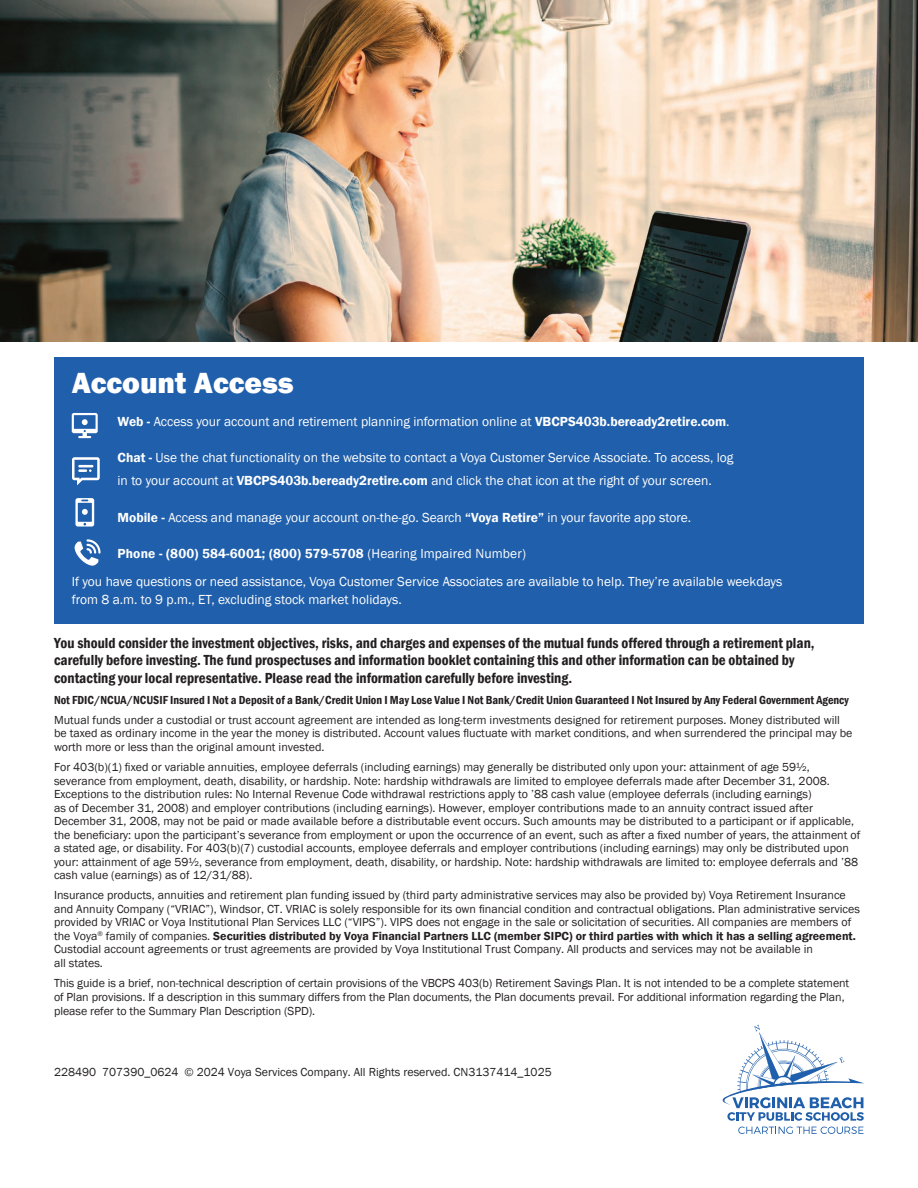
<style>
.page{position:relative;width:918px;height:1188px;background:#fff}
.page>*{position:absolute;margin:0;border:0;box-sizing:border-box;transform-origin:0 0}
.V-Body_Text{font:800 30px "Franklin Gothic";color:#fff}
.V-Body_Intro_Grey{font:600 condensed 15px/17.2px "Franklin Gothic";color:#231f20}
.V-Body_Text-2{font:13.5px/18px "Franklin Gothic";color:#fff}
.V-Body_Text-3{font:600 13.5px "Franklin Gothic";letter-spacing:.01em;color:#fff}
.V-Body_Intro_Grey-2{font:12px/13.5px "Franklin Gothic";color:#231f20}
.V-Body_Intro_Grey-3{font:600 condensed 12px "Franklin Gothic";color:#231f20}
.s1{font-weight:600}
.s2{font-weight:400}
</style>
<div class="page">
<div style="left:54px;top:357px;width:810px;height:267px;background:#205fab"></div>
<svg style="left:72px;top:413px;width:26px;height:25px"></svg>
<svg style="left:75px;top:539px;width:26px;height:27px"></svg>
<svg style="left:72px;top:457px;width:28px;height:28px"></svg>
<svg style="left:75px;top:498px;width:19px;height:29px"></svg>
<img style="left:0;top:0;width:918px;height:341px">
<svg style="left:738px;top:1127px;width:126px;height:7px"></svg>
<svg style="left:722px;top:1025px;width:142px;height:96px"></svg>
<p class="V-Body_Text" style="left:72px;top:363px;width:224px">Account Access</p>
<p class="V-Body_Text-2" style="left:118px;top:413px;width:614px"><span class="s1">Web -</span> Access your account and retirement planning information online at <span class="s1">VBCPS403b.beready2retire.com</span>.</p>
<p class="V-Body_Text-2" style="left:118px;top:448px;width:617px"><span class="s1">Chat -</span> Use the chat functionality on the website to contact a Voya Customer Service Associate. To access, log</p>
<p class="V-Body_Text-2" style="left:118px;top:472px;width:596px">in to your account at <span class="s1">VBCPS403b.beready2retire.com</span> and click the chat icon at the right of your screen.</p>
<p class="V-Body_Text-2" style="left:118px;top:508px;width:575px"><span class="s1">Mobile -</span> Access and manage your account on-the-go. Search <span class="s1">“Voya Retire”</span> in your favorite app store.</p>
<p class="V-Body_Text-3" style="left:118px;top:545px;width:410px">Phone - (800) 584-6001; (800) 579-5708 <span class="s2">(Hearing Impaired Number)</span></p>
<p class="V-Body_Text-2" style="left:72px;top:573px;width:712px">If you have questions or need assistance, Voya Customer Service Associates are available to help. They’re available weekdays from 8 a.m. to 9 p.m., ET, excluding stock market holidays.</p>
<p class="V-Body_Intro_Grey" style="left:54px;top:634px;width:762px">You should consider the investment objectives, risks, and charges and expenses of the mutual funds offered through a retirement plan, carefully before investing. The fund prospectuses and information booklet containing this and other information can be obtained by contacting your local representative. Please read the information carefully before investing.</p>
<p class="V-Body_Intro_Grey-3" style="left:54px;top:692px;width:796px">Not FDIC/NCUA/NCUSIF Insured I Not a Deposit of a Bank/Credit Union I May Lose Value I Not Bank/Credit Union Guaranteed I Not Insured by Any Federal Government Agency</p>
<p class="V-Body_Intro_Grey-2" style="left:54px;top:713px;width:800px">Mutual funds under a custodial or trust account agreement are intended as long-term investments designed for retirement purposes. Money distributed will be taxed as ordinary income in the year the money is distributed. Account values fluctuate with market conditions, and when surrendered the principal may be worth more or less than the original amount invested.</p>
<p class="V-Body_Intro_Grey-2" style="left:54px;top:761px;width:808px">For 403(b)(1) fixed or variable annuities, employee deferrals (including earnings) may generally be distributed only upon your: attainment of age 59½, severance from employment, death, disability, or hardship. Note: hardship withdrawals are limited to employee deferrals made after December 31, 2008.<br>Exceptions to the distribution rules: No Internal Revenue Code withdrawal restrictions apply to ’88 cash value (employee deferrals (including earnings)<br>as of December 31, 2008) and employer contributions (including earnings). However, employer contributions made to an annuity contract issued after December 31, 2008, may not be paid or made available before a distributable event occurs. Such amounts may be distributed to a participant or if applicable, the beneficiary: upon the participant’s severance from employment or upon the occurrence of an event, such as after a fixed number of years, the attainment of a stated age, or disability. For 403(b)(7) custodial accounts, employee deferrals and employer contributions (including earnings) may only be distributed upon your: attainment of age 59½, severance from employment, death, disability, or hardship. Note: hardship withdrawals are limited to: employee deferrals and ’88 cash value (earnings) as of 12/31/88).</p>
<p class="V-Body_Intro_Grey-2" style="left:54px;top:889px;width:808px">Insurance products, annuities and retirement plan funding issued by (third party administrative services may also be provided by) Voya Retirement Insurance and Annuity Company (“VRIAC”), Windsor, CT. VRIAC is solely responsible for its own financial condition and contractual obligations. Plan administrative services provided by VRIAC or Voya Institutional Plan Services LLC (“VIPS”). VIPS does not engage in the sale or solicitation of securities. All companies are members of the Voya<sup>®</sup> family of companies. <span class="s1">Securities distributed by Voya Financial Partners LLC (member SIPC) or third parties with which it has a selling agreement.<br></span>Custodial account agreements or trust agreements are provided by Voya Institutional Trust Company. All products and services may not be available in<br>all states.</p>
<p class="V-Body_Intro_Grey-2" style="left:54px;top:977px;width:797px">This guide is a brief, non-technical description of certain provisions of the VBCPS 403(b) Retirement Savings Plan. It is not intended to be a complete statement of Plan provisions. If a description in this summary differs from the Plan documents, the Plan documents prevail. For additional information regarding the Plan, please refer to the Summary Plan Description (SPD).</p>
<p class="V-Body_Intro_Grey-2" style="left:54px;top:1066px;width:499px">228490 707390_0624 © 2024 Voya Services Company. All Rights reserved. CN3137414_1025</p>
</div>
